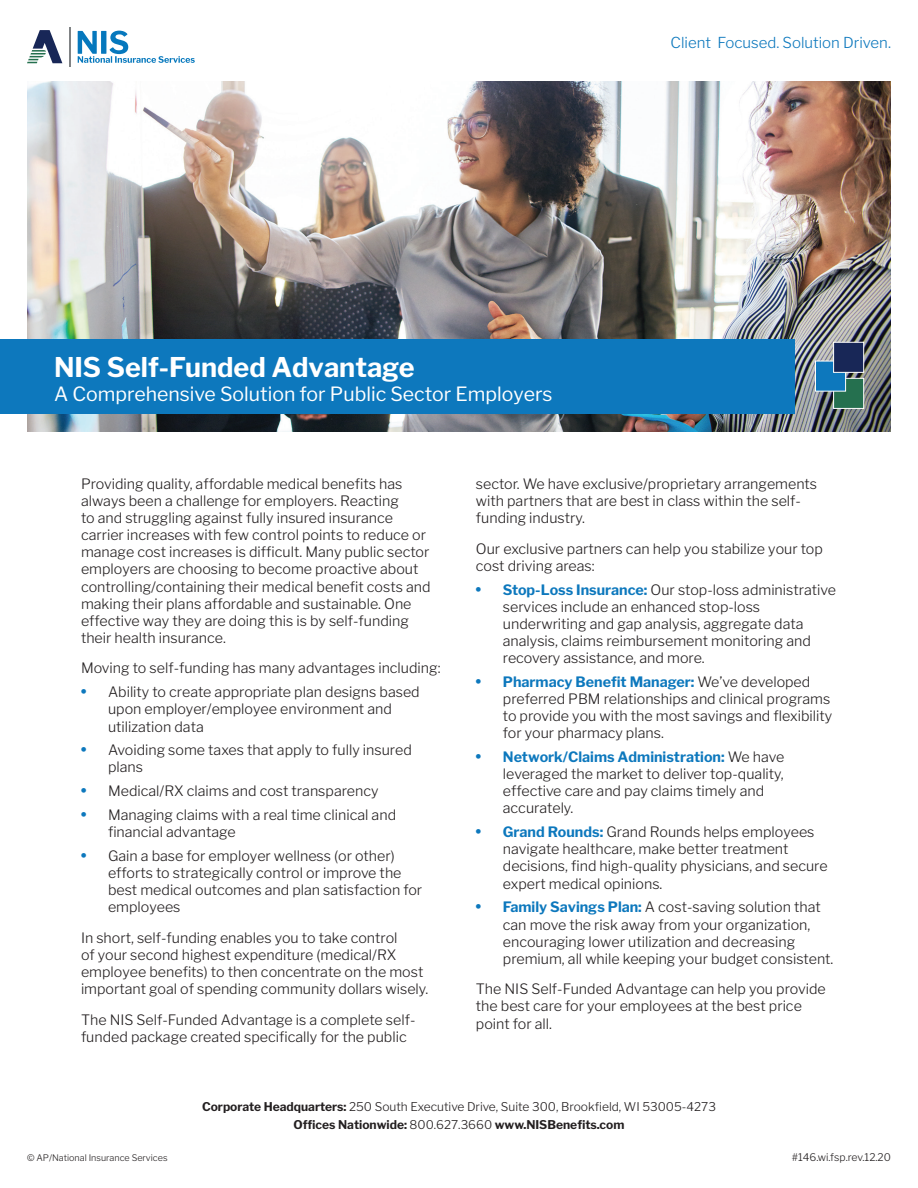
<style>
.page{position:relative;width:918px;height:1188px;background:#fff}
.page>*{position:absolute;margin:0;border:0;box-sizing:border-box;transform-origin:0 0}
.t1{font:700 27px "Libre Franklin";color:#fff}
.t2{font:19.5px "Libre Franklin";color:#fff}
.t3{font:300 15px "Libre Franklin";color:#0d78bd}
.t4{font:300 14.25px/17.1px "Libre Franklin";color:#231f20}
.t5{font:300 12px/18.1px "Libre Franklin";color:#231f20;text-align:center}
.t6{font:300 10.5px "Libre Franklin";color:#231f20}
.t7{font:300 9px "Libre Franklin";color:#231f20}
.s1{font-weight:900;font-size:15px;color:#0d78bd}
.s2{font-weight:700;color:#0d78bd}
.s3{font-weight:700}
</style>
<div class="page">
<svg style="left:27px;top:30px;width:35px;height:33px"></svg>
<hr style="left:70px;top:27px;width:1px;height:40px;background:#808385">
<svg style="left:78px;top:31px;width:117px;height:32px"></svg>
<img style="left:27px;top:81px;width:864px;height:351px">
<div style="left:0;top:339px;width:795px;height:74px;background:#0d78bd"></div>
<div style="left:833px;top:378px;width:31px;height:31px;background:#25704f;border:1px solid #fff"></div>
<div style="left:815px;top:361px;width:31px;height:30px;background:#0d78bd;border:1px solid #fff"></div>
<div style="left:833px;top:342px;width:31px;height:31px;background:#182757;border:1px solid #fff"></div>
<p class="t3" style="left:671px;top:34px;width:222px">Client Focused. Solution Driven.</p>
<p class="t1" style="left:54px;top:351px;width:362px">NIS Self-Funded Advantage</p>
<p class="t2" style="left:54px;top:382px;width:500px">A Comprehensive Solution for Public Sector Employers</p>
<p class="t4" style="left:81px;top:475px;width:351px">Providing quality, affordable medical benefits has always been a challenge for employers. Reacting<br>to and struggling against fully insured insurance carrier increases with few control points to reduce or manage cost increases is difficult. Many public sector employers are choosing to become proactive about controlling/containing their medical benefit costs and making their plans affordable and sustainable. One effective way they are doing this is by self-funding their health insurance.</p>
<p class="t4" style="left:81px;top:660px;width:361px">Moving to self-funding has many advantages including:</p>
<p class="t4" style="left:108px;top:684px;width:313px;text-indent:-27px"><span class="s1">•</span> Ability to create appropriate plan designs based upon employer/employee environment and utilization data</p>
<p class="t4" style="left:108px;top:742px;width:305px;text-indent:-27px"><span class="s1">•</span> Avoiding some taxes that apply to fully insured plans</p>
<p class="t4" style="left:81px;top:783px;width:299px"><span class="s1">•</span> Medical/RX claims and cost transparency</p>
<p class="t4" style="left:108px;top:806px;width:290px;text-indent:-27px"><span class="s1">•</span> Managing claims with a real time clinical and financial advantage</p>
<p class="t4" style="left:108px;top:847px;width:316px;text-indent:-27px"><span class="s1">•</span> Gain a base for employer wellness (or other) efforts to strategically control or improve the best medical outcomes and plan satisfaction for employees</p>
<p class="t4" style="left:81px;top:929px;width:349px">In short, self-funding enables you to take control<br>of your second highest expenditure (medical/RX employee benefits) to then concentrate on the most important goal of spending community dollars wisely.</p>
<p class="t4" style="left:81px;top:1011px;width:336px">The NIS Self-Funded Advantage is a complete self&shy;funded package created specifically for the public</p>
<p class="t4" style="left:476px;top:475px;width:343px">sector. We have exclusive/proprietary arrangements with partners that are best in class within the self&shy;funding industry.</p>
<p class="t4" style="left:476px;top:540px;width:349px">Our exclusive partners can help you stabilize your top cost driving areas:</p>
<p class="t4" style="left:503px;top:581px;width:335px;text-indent:-27px"><span class="s1">•</span> <span class="s2">Stop-Loss Insurance:</span> Our stop-loss administrative services include an enhanced stop-loss underwriting and gap analysis, aggregate data analysis, claims reimbursement monitoring and recovery assistance, and more.</p>
<p class="t4" style="left:503px;top:673px;width:331px;text-indent:-27px"><span class="s1">•</span> <span class="s2">Pharmacy Benefit Manager:</span> We’ve developed preferred PBM relationships and clinical programs to provide you with the most savings and flexibility for your pharmacy plans.</p>
<p class="t4" style="left:503px;top:748px;width:283px;text-indent:-27px"><span class="s1">•</span> <span class="s2">Network/Claims Administration:</span> We have leveraged the market to deliver top-quality, effective care and pay claims timely and accurately.</p>
<p class="t4" style="left:503px;top:824px;width:326px;text-indent:-27px"><span class="s1">•</span> <span class="s2">Grand Rounds:</span> Grand Rounds helps employees navigate healthcare, make better treatment decisions, find high-quality physicians, and secure expert medical opinions.</p>
<p class="t4" style="left:503px;top:899px;width:332px;text-indent:-27px"><span class="s1">•</span> <span class="s2">Family Savings Plan:</span> A cost-saving solution that can move the risk away from your organization, encouraging lower utilization and decreasing premium, all while keeping your budget consistent.</p>
<p class="t4" style="left:476px;top:981px;width:351px">The NIS Self-Funded Advantage can help you provide the best care for your employees at the best price point for all.</p>
<p class="t5" style="left:202px;top:1097px;width:515px"><span class="s3">Corporate Headquarters:</span> 250 South Executive Drive, Suite 300, Brookfield, WI 53005-4273<br><span class="s3">Offices Nationwide:</span> 800.627.3660 <span class="s3">www.NISBenefits.com</span></p>
<p class="t7" style="left:27px;top:1152px;width:142px">© AP/National Insurance Services</p>
<p class="t6" style="left:792px;top:1151px;width:101px">#146.wi.fsp.rev.12.20</p>
</div>
